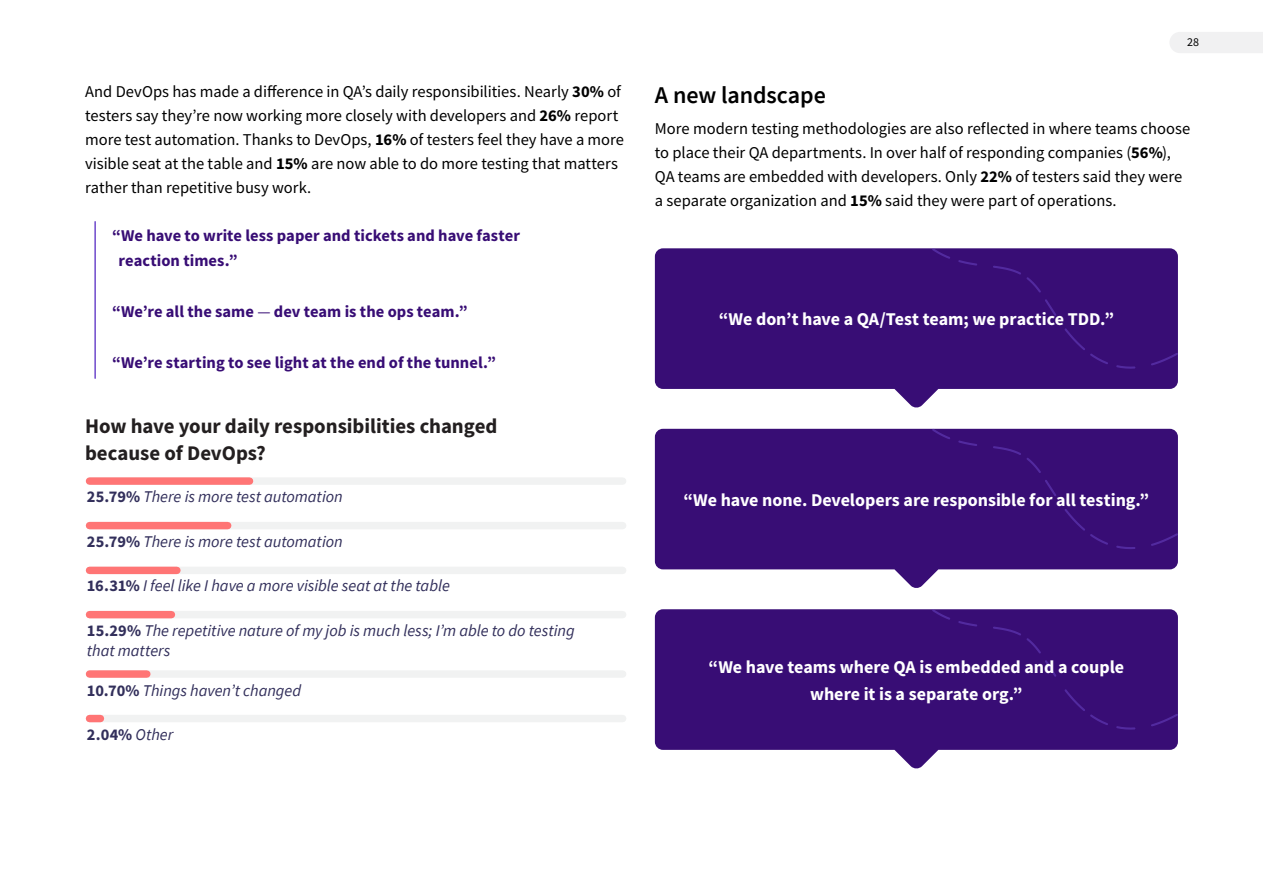
<style>
.page{position:relative;width:1263px;height:893px;background:#fff}
.page>*{position:absolute;margin:0;border:0;box-sizing:border-box;transform-origin:0 0}
.t1{font:600 24px "Source Sans Pro";letter-spacing:-.005em;color:#000}
.t2{font:700 20.85px/26.8px "Source Sans Pro";letter-spacing:-.005em;color:#231f20}
.t3{font:700 18px/27px "Source Sans Pro";color:#fff;text-align:center}
.t4{font:16.5px/24px "Source Sans Pro";color:#000}
.t5{font:700 16.5px/24px "Source Sans Pro";letter-spacing:.005em;color:#380d75}
.t6{font:italic 16.35px/19.6px "Source Sans Pro";letter-spacing:-.005em;color:#322f5b}
.t7{font:700 16.35px "Source Sans Pro";color:#322f5b}
.t8{font:12px "Source Sans Variable";color:#000}
.s1{font-weight:700}
.s2{font-weight:400}
.s3{font-weight:700;font-style:normal}
.s4{font-weight:400;font-style:italic}
</style>
<div class="page">
<div style="left:90px;top:715px;width:533px;height:7px;background:#f1f2f2"></div>
<div style="left:90px;top:670px;width:533px;height:8px;background:#f1f2f2"></div>
<div style="left:90px;top:522px;width:533px;height:7px;background:#f1f2f2"></div>
<div style="left:90px;top:567px;width:533px;height:7px;background:#f1f2f2"></div>
<div style="left:90px;top:611px;width:533px;height:7px;background:#f1f2f2"></div>
<div style="left:90px;top:477px;width:533px;height:8px;background:#f1f2f2"></div>
<div style="left:90px;top:477px;width:160px;height:8px;background:#ff7575"></div>
<div style="left:90px;top:522px;width:138px;height:7px;background:#ff7575"></div>
<div style="left:90px;top:567px;width:87px;height:7px;background:#ff7575"></div>
<div style="left:90px;top:611px;width:81px;height:7px;background:#ff7575"></div>
<div style="left:90px;top:670px;width:57px;height:8px;background:#ff7575"></div>
<div style="left:90px;top:715px;width:10px;height:7px;background:#ff7575"></div>
<svg style="left:655px;top:248px;width:523px;height:160px;fill:#380d75"></svg>
<svg style="left:655px;top:429px;width:523px;height:159px;fill:#380d75"></svg>
<div style="left:932px;top:248px;width:246px;height:121px;background:#380d75"></div>
<div style="left:932px;top:429px;width:246px;height:120px;background:#380d75"></div>
<svg style="left:655px;top:609px;width:523px;height:160px;fill:#380d75"></svg>
<div style="left:932px;top:609px;width:246px;height:121px;background:#380d75"></div>
<hr style="left:94px;top:222px;width:2px;height:156px;background:#6e49cb">
<div style="left:1170px;top:32px;width:93px;height:21px;background:#f1f1f2"></div>
<p class="t4" style="left:85px;top:80px;width:541px">And DevOps has made a difference in QA’s daily responsibilities. Nearly <span class="s1">30%</span> of testers say they’re now working more closely with developers and <span class="s1">26%</span> report more test automation. Thanks to DevOps, <span class="s1">16%</span> of testers feel they have a more visible seat at the table and <span class="s1">15%</span> are now able to do more testing that matters rather than repetitive busy work.</p>
<p class="t5" style="left:119px;top:224px;width:403px;text-indent:-7px">“We have to write less paper and tickets and have faster reaction times.”</p>
<p class="t5" style="left:112px;top:299px;width:357px">“We’re all the same <span class="s2">—</span> dev team is the ops team.”</p>
<p class="t5" style="left:112px;top:350px;width:385px">“We’re starting to see light at the end of the tunnel.”</p>
<p class="t2" style="left:85px;top:412px;width:414px">How have your daily responsibilities changed because of DevOps?</p>
<p class="t6" style="left:87px;top:487px;width:257px"><span class="s3">25.79%</span> There is more test automation</p>
<p class="t6" style="left:87px;top:531px;width:257px"><span class="s3">25.79%</span> There is more test automation</p>
<p class="t6" style="left:87px;top:576px;width:364px"><span class="s3">16.31%</span> I feel like I have a more visible seat at the table</p>
<p class="t6" style="left:87px;top:621px;width:489px"><span class="s3">15.29%</span> The repetitive nature of my job is much less; I’m able to do testing that matters</p>
<p class="t6" style="left:87px;top:680px;width:216px"><span class="s3">10.70%</span> Things haven’t changed</p>
<p class="t7" style="left:87px;top:723px;width:88px">2.04% <span class="s4">Other</span></p>
<p class="t8" style="left:1187px;top:35px;width:13px">28</p>
<h1 class="t1" style="left:655px;top:79px;width:172px">A new landscape</h1>
<p class="t4" style="left:655px;top:116px;width:537px">More modern testing methodologies are also reflected in where teams choose to place their QA departments. In over half of responding companies (<span class="s1">56%</span>), QA teams are embedded with developers. Only <span class="s1">22%</span> of testers said they were a separate organization and <span class="s1">15%</span> said they were part of operations.</p>
<p class="t3" style="left:719px;top:306px;width:397px">“We don’t have a QA/Test team; we practice TDD.”</p>
<p class="t3" style="left:683px;top:486px;width:467px">“We have none. Developers are responsible for all testing.”</p>
<p class="t3" style="left:709px;top:653px;width:417px">“We have teams where QA is embedded and a couple where it is a separate org.”</p>
</div>
